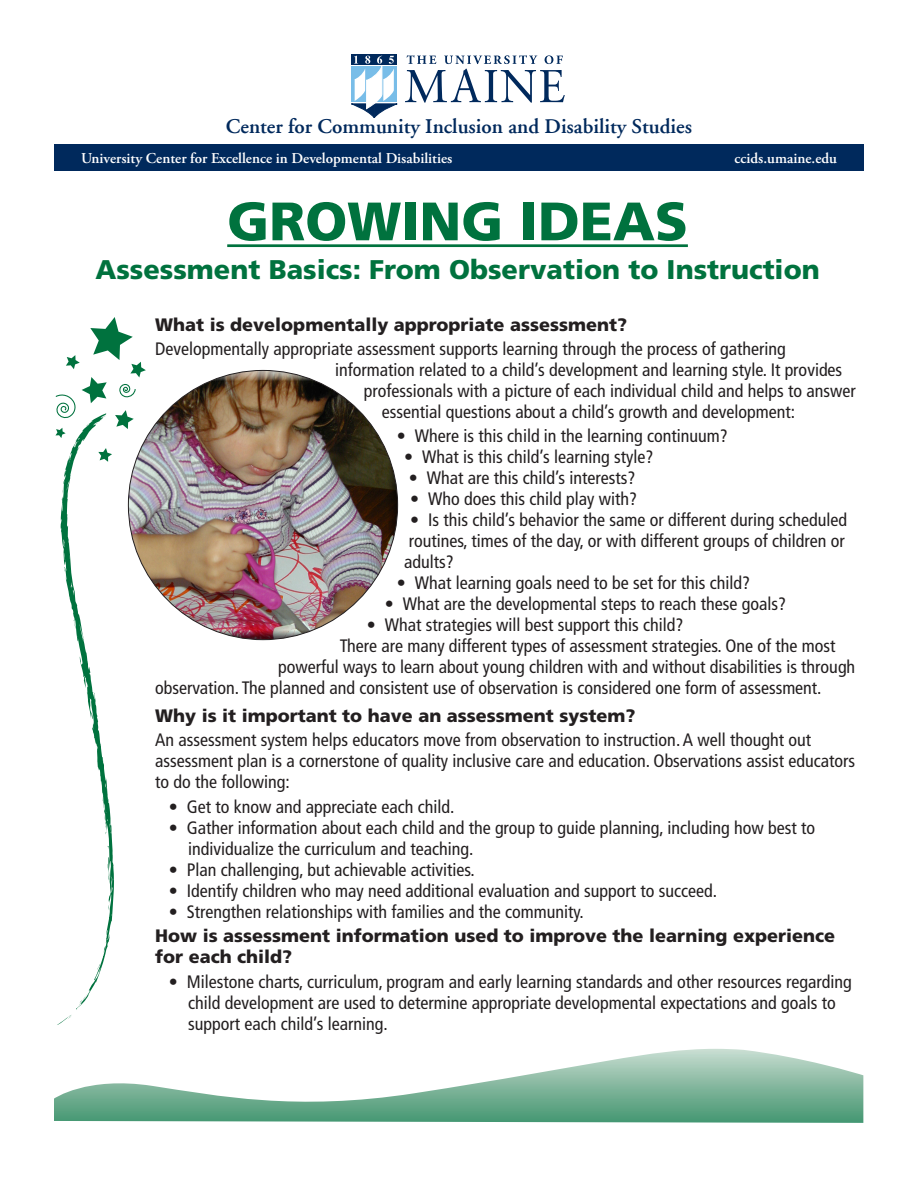
<style>
.page{position:relative;width:918px;height:1188px;background:#fff}
.page>*{position:absolute;margin:0;border:0;box-sizing:border-box;transform-origin:0 0}
.Heading_1{font:900 54px "Frutiger LT Std";color:#00723e}
.Heading_1a{font:900 27px "Frutiger LT Std";color:#00723e}
.t1{font:600 21px "Adobe Garamond";color:#00295c}
.t2{font:condensed 18px/21px "Frutiger LT Std";color:#231f20}
.Heading_2{font:900 18px/21px "Frutiger LT Std";color:#231f20}
.t3{font:600 15px "Adobe Garamond Pro";color:#fff}
</style>
<div class="page">
<div style="left:128px;top:371px;width:270px;height:269px;background:#231f20;opacity:.75"></div>
<svg style="left:54px;top:1049px;width:809px;height:74px"></svg>
<svg style="left:55px;top:317px;width:91px;height:708px"></svg>
<hr style="left:227px;top:244px;width:461px;height:3px;background:#00723e">
<div style="left:54px;top:144px;width:810px;height:27px;background:#00295c"></div>
<svg style="left:405px;top:55px;width:160px;height:48px"></svg>
<svg style="left:351px;top:54px;width:46px;height:2px"></svg>
<svg style="left:351px;top:56px;width:46px;height:62px"></svg>
<p class="t1" style="left:226px;top:115px;width:468px">Center for Community Inclusion and Disability Studies</p>
<p class="t3" style="left:81px;top:150px;width:373px">University Center for Excellence in Developmental Disabilities</p>
<p class="t3" style="left:735px;top:150px;width:104px">ccids.umaine.edu</p>
<h1 class="Heading_1" style="left:227px;top:189px;width:462px">GROWING IDEAS</h1>
<h1 class="Heading_1a" style="left:95px;top:254px;width:726px">Assessment Basics: From Observation to Instruction</h1>
<h2 class="Heading_2" style="left:155px;top:314px;width:473px">What is developmentally appropriate assessment?</h2>
<p class="t2" style="left:155px;top:338px;width:632px">Developmentally appropriate assessment supports learning through the process of gathering</p>
<p class="t2" style="left:335px;top:359px;width:509px">information related to a child’s development and learning style. It provides</p>
<p class="t2" style="left:364px;top:380px;width:494px">professionals with a picture of each individual child and helps to answer</p>
<p class="t2" style="left:382px;top:401px;width:415px">essential questions about a child’s growth and development:</p>
<p class="t2" style="left:397px;top:426px;width:333px">• Where is this child in the learning continuum?</p>
<p class="t2" style="left:404px;top:447px;width:251px">• What is this child’s learning style?</p>
<p class="t2" style="left:409px;top:468px;width:228px">• What are this child’s interests?</p>
<p class="t2" style="left:410px;top:489px;width:228px">• Who does this child play with?</p>
<p class="t2" style="left:404px;top:510px;width:444px;text-indent:6px">• Is this child’s behavior the same or different during scheduled routines, times of the day, or with different groups of children or adults?</p>
<p class="t2" style="left:397px;top:573px;width:355px">• What learning goals need to be set for this child?</p>
<p class="t2" style="left:385px;top:594px;width:403px">• What are the developmental steps to reach these goals?</p>
<p class="t2" style="left:367px;top:615px;width:318px">• What strategies will best support this child?</p>
<p class="t2" style="left:340px;top:636px;width:497px">There are many different types of assessment strategies. One of the most</p>
<p class="t2" style="left:278px;top:657px;width:579px">powerful ways to learn about young children with and without disabilities is through</p>
<p class="t2" style="left:155px;top:678px;width:668px">observation. The planned and consistent use of observation is considered one form of assessment.</p>
<h2 class="Heading_2" style="left:155px;top:705px;width:482px">Why is it important to have an assessment system?</h2>
<p class="t2" style="left:155px;top:730px;width:702px">An assessment system helps educators move from observation to instruction. A well thought out assessment plan is a cornerstone of quality inclusive care and education. Observations assist educators to do the following:</p>
<p class="t2" style="left:169px;top:796px;width:287px">• Get to know and appreciate each child.</p>
<p class="t2" style="left:188px;top:817px;width:628px;text-indent:-19px">• Gather information about each child and the group to guide planning, including how best to individualize the curriculum and teaching.</p>
<p class="t2" style="left:169px;top:859px;width:308px">• Plan challenging, but achievable activities.</p>
<p class="t2" style="left:169px;top:880px;width:550px">• Identify children who may need additional evaluation and support to succeed.</p>
<p class="t2" style="left:169px;top:901px;width:417px">• Strengthen relationships with families and the community.</p>
<h2 class="Heading_2" style="left:155px;top:925px;width:681px">How is assessment information used to improve the learning experience for each child?</h2>
<p class="t2" style="left:188px;top:971px;width:665px;text-indent:-19px">• Milestone charts, curriculum, program and early learning standards and other resources regarding child development are used to determine appropriate developmental expectations and goals to support each child’s learning.</p>
</div>
